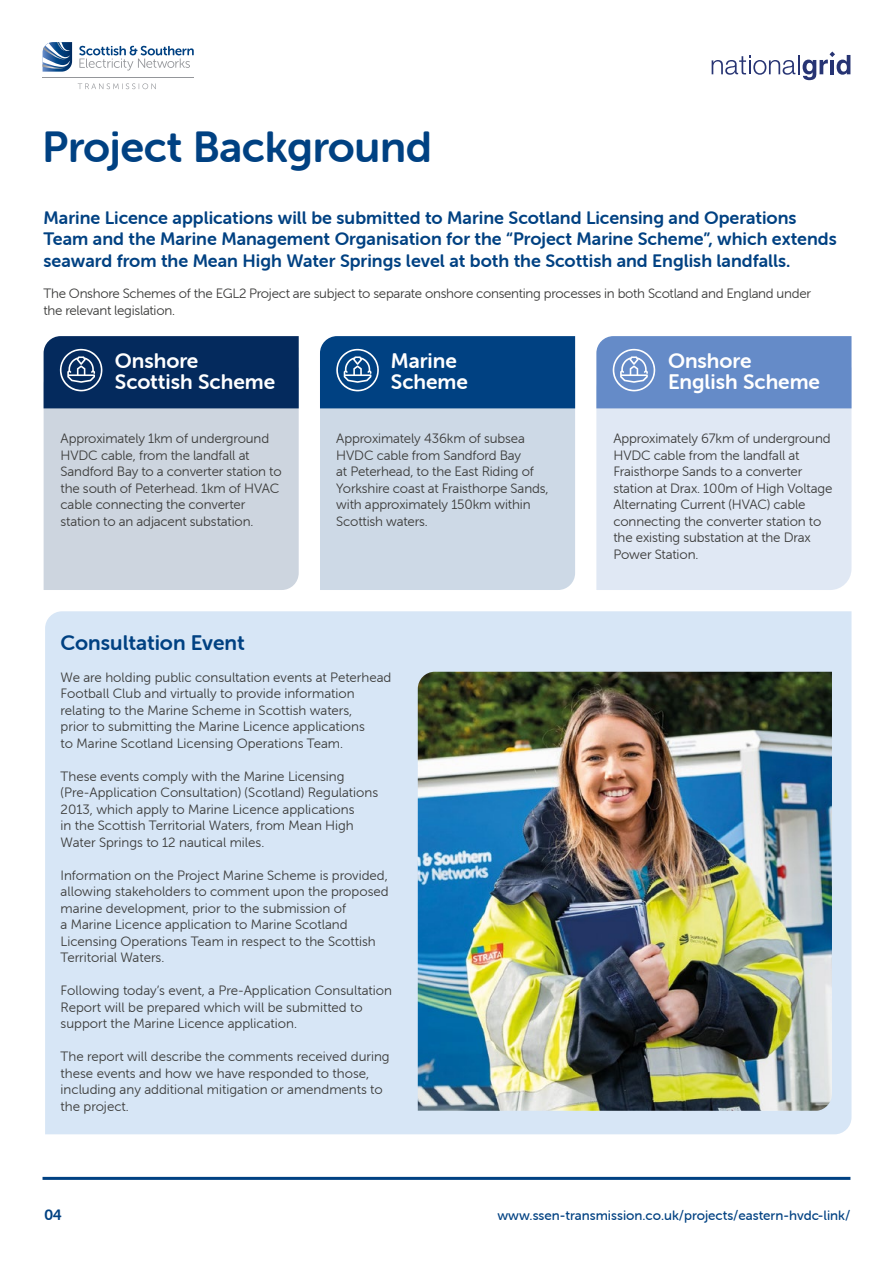
<style>
.page{position:relative;width:893px;height:1263px;background:#fff}
.page>*{position:absolute;margin:0;border:0;box-sizing:border-box;transform-origin:0 0}
.t1{font:43.5px "Museo Sans Rounded 700";letter-spacing:-.01em;color:#004182}
.t2{font:21px/21px "Museo Sans Rounded 700";color:#fff}
.t3{font:21px "Museo Sans Rounded 700";color:#004182}
.t4{font:18px/21.6px "Museo Sans Rounded 700";color:#004182}
.t5{font:15px "Museo Sans Rounded 700";color:#004182}
.t6{font:13.5px/16.5px "Museo Sans Rounded 300";letter-spacing:-.005em;color:#3c3c3b}
.t7{font:13.5px "Museo Sans Rounded 500";color:#004182}
</style>
<div class="page">
<div style="left:45px;top:611px;width:806px;height:523px;background:#d7e6f6"></div>
<hr style="left:43px;top:1177px;width:807px;height:3px;background:#004182">
<svg style="left:712px;top:52px;width:138px;height:28px"></svg>
<svg style="left:43px;top:42px;width:29px;height:30px"></svg>
<svg style="left:79px;top:46px;width:115px;height:25px"></svg>
<hr style="left:43px;top:77px;width:151px;height:1px;background:#94969a">
<svg style="left:78px;top:83px;width:78px;height:6px"></svg>
<img style="left:418px;top:672px;width:414px;height:439px">
<div style="left:320px;top:408px;width:255px;height:182px;background:#cdd9e6"></div>
<div style="left:44px;top:408px;width:255px;height:182px;background:#cdd5df"></div>
<div style="left:596px;top:408px;width:255px;height:182px;background:#e0e8f4"></div>
<div style="left:44px;top:336px;width:255px;height:72px;background:#042a5d"></div>
<div style="left:320px;top:336px;width:255px;height:72px;background:#004182"></div>
<div style="left:596px;top:336px;width:255px;height:72px;background:#658bc8"></div>
<h1 class="t1" style="left:42px;top:122px;width:391px">Project Background</h1>
<p class="t4" style="left:44px;top:207px;width:795px">Marine Licence applications will be submitted to Marine Scotland Licensing and Operations<br>Team and the Marine Management Organisation for the “Project Marine Scheme”, which extends seaward from the Mean High Water Springs level at both the Scottish and English landfalls.</p>
<p class="t6" style="left:44px;top:286px;width:769px">The Onshore Schemes of the EGL2 Project are subject to separate onshore consenting processes in both Scotland and England under the relevant legislation.</p>
<h2 class="t2" style="left:115px;top:350px;width:162px">Onshore<br>Scottish Scheme</h2>
<h2 class="t2" style="left:391px;top:350px;width:79px">Marine<br>Scheme</h2>
<h2 class="t2" style="left:668px;top:350px;width:154px">Onshore<br>English Scheme</h2>
<p class="t6" style="left:61px;top:430px;width:223px">Approximately 1km of underground HVDC cable, from the landfall at Sandford Bay to a converter station to the south of Peterhead. 1km of HVAC cable connecting the converter station to an adjacent substation.</p>
<p class="t6" style="left:336px;top:430px;width:214px">Approximately 436km of subsea<br>HVDC cable from Sandford Bay<br>at Peterhead, to the East Riding of<br>Yorkshire coast at Fraisthorpe Sands, with approximately 150km within<br>Scottish waters.</p>
<p class="t6" style="left:613px;top:430px;width:220px">Approximately 67km of underground<br>HVDC cable from the landfall at<br>Fraisthorpe Sands to a converter station at Drax. 100m of High Voltage<br>Alternating Current (HVAC) cable connecting the converter station to the existing substation at the Drax<br>Power Station.</p>
<h2 class="t3" style="left:61px;top:631px;width:186px">Consultation Event</h2>
<p class="t6" style="left:61px;top:669px;width:332px">We are holding public consultation events at Peterhead Football Club and virtually to provide information relating to the Marine Scheme in Scottish waters,<br>prior to submitting the Marine Licence applications<br>to Marine Scotland Licensing Operations Team.</p>
<p class="t6" style="left:61px;top:768px;width:319px">These events comply with the Marine Licensing (Pre-Application Consultation) (Scotland) Regulations 2013, which apply to Marine Licence applications<br>in the Scottish Territorial Waters, from Mean High Water Springs to 12 nautical miles.</p>
<p class="t6" style="left:61px;top:867px;width:330px">Information on the Project Marine Scheme is provided, allowing stakeholders to comment upon the proposed marine development, prior to the submission of<br>a Marine Licence application to Marine Scotland Licensing Operations Team in respect to the Scottish Territorial Waters.</p>
<p class="t6" style="left:61px;top:982px;width:333px">Following today’s event, a Pre-Application Consultation<br>Report will be prepared which will be submitted to support the Marine Licence application.</p>
<p class="t6" style="left:61px;top:1048px;width:331px">The report will describe the comments received during these events and how we have responded to those, including any additional mitigation or amendments to the project.</p>
<p class="t5" style="left:44px;top:1207px;width:19px">04</p>
<p class="t7" style="left:497px;top:1208px;width:355px">www.ssen-transmission.co.uk/projects/eastern-hvdc-link/</p>
</div>
